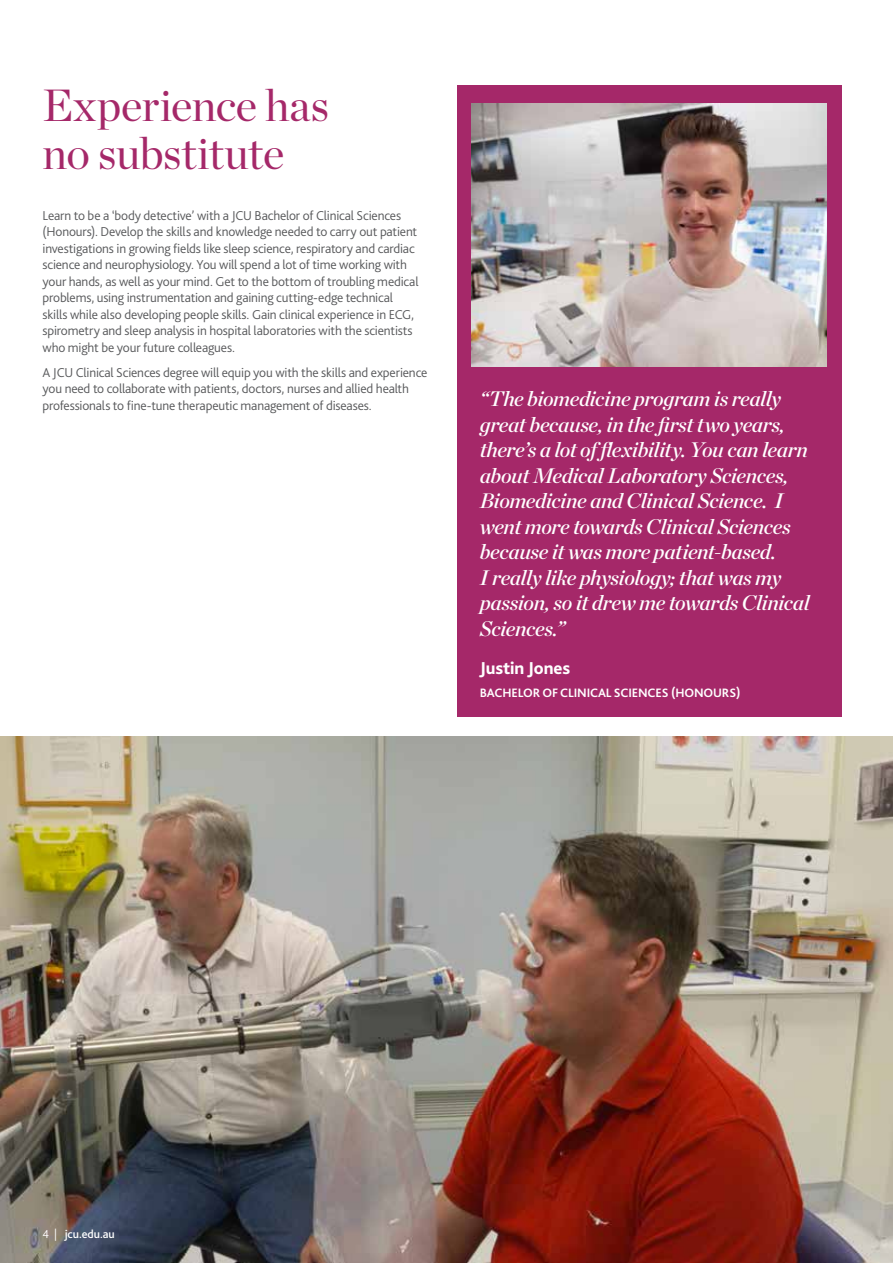
<style>
.page{position:relative;width:893px;height:1263px;background:#fff}
.page>*{position:absolute;margin:0;border:0;box-sizing:border-box;transform-origin:0 0}
.H1_heading{font:45px/48px "Chronicle Display";letter-spacing:-.005em;color:#a52869}
.b_-_Quote_-_Large{font:italic 21px/25.5px "Chronicle Display Semi";letter-spacing:-.02em;color:#fff}
.b_-_Quote_name_12_14{font:800 18px "Bliss 2";letter-spacing:-.005em;color:#fff}
.Body_copy{font:300 13.5px/16.5px "Bliss 2";letter-spacing:-.015em;color:#57585a}
.b_-_Quote_study_area{font:700 12.75px "Bliss 2";letter-spacing:-.01em;color:#fff}
.t1{font:500 12px "Bliss 2";letter-spacing:-.005em;color:#fff}
.s1{font-weight:300}
</style>
<div class="page">
<img style="left:0;top:737px;width:893px;height:526px">
<div style="left:457px;top:85px;width:385px;height:631px;background:#a52869"></div>
<img style="left:472px;top:103px;width:355px;height:264px">
<h1 class="H1_heading" style="left:43px;top:78px;width:288px">Experience has no substitute</h1>
<p class="Body_copy" style="left:43px;top:207px;width:378px">Learn to be a ‘body detective’ with a JCU Bachelor of Clinical Sciences (Honours). Develop the skills and knowledge needed to carry out patient investigations in growing fields like sleep science, respiratory and cardiac science and neurophysiology. You will spend a lot of time working with your hands, as well as your mind. Get to the bottom of troubling medical problems, using instrumentation and gaining cutting-edge technical skills while also developing people skills. Gain clinical experience in ECG, spirometry and sleep analysis in hospital laboratories with the scientists who might be your future colleagues.</p>
<p class="Body_copy" style="left:43px;top:364px;width:386px">A JCU Clinical Sciences degree will equip you with the skills and experience you need to collaborate with patients, doctors, nurses and allied health professionals to fine-tune therapeutic management of diseases.</p>
<p class="b_-_Quote_-_Large" style="left:480px;top:384px;width:331px">“The biomedicine program is really great because, in the first two years, there’s a lot of flexibility. You can learn about Medical Laboratory Sciences, Biomedicine and Clinical Science. I went more towards Clinical Sciences because it was more patient-based.<br>I really like physiology; that was my passion, so it drew me towards Clinical Sciences.”</p>
<p class="b_-_Quote_name_12_14" style="left:480px;top:656px;width:92px">Justin Jones</p>
<p class="b_-_Quote_study_area" style="left:480px;top:685px;width:262px">BACHELOR OF CLINICAL SCIENCES (HONOURS)</p>
<p class="t1" style="left:43px;top:1227px;width:74px"><span class="s1">4 |</span> jcu.edu.au</p>
</div>
